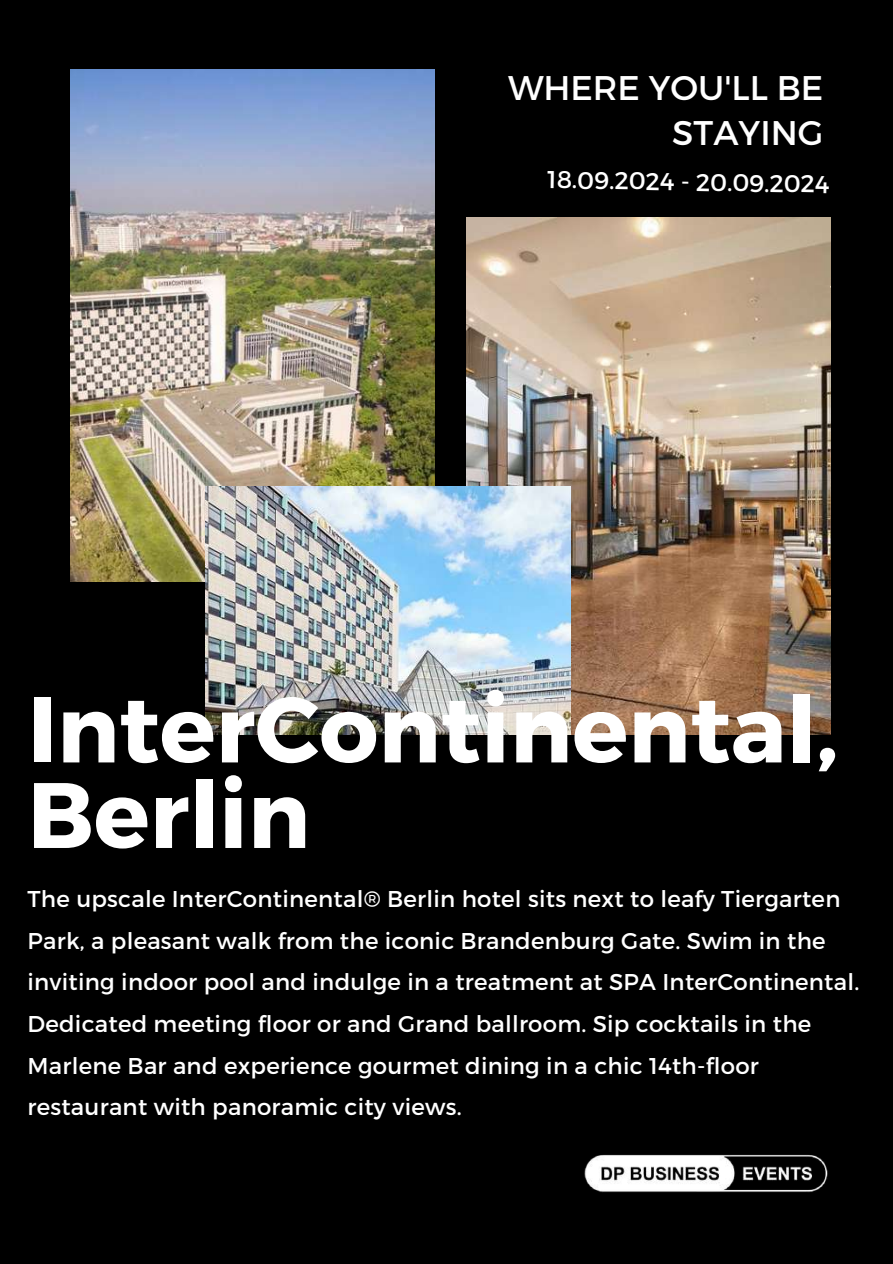
<style>
.page{position:relative;width:893px;height:1264px;background:#fff}
.page>*{position:absolute;margin:0;border:0;box-sizing:border-box;transform-origin:0 0}
.t1{font:700 92.7px/85.5px "Montserrat";color:#fff}
.t2{font:34.2px/45px "Montserrat";color:#fff;text-align:right}
.t3{font:24.3px "Montserrat";color:#fff}
.t4{font:22.8px/41.7px "Montserrat";letter-spacing:.01em;color:#fff}
</style>
<div class="page">
<div style="left:0;top:0;width:892px;height:1263px;background:#000"></div>
<img style="left:466px;top:218px;width:364px;height:516px">
<img style="left:70px;top:70px;width:365px;height:512px">
<img style="left:206px;top:487px;width:364px;height:247px">
<img style="left:584px;top:1154px;width:244px;height:39px">
<h2 class="t2" style="left:508px;top:64px;width:317px">WHERE YOU'LL BE<br>STAYING</h2>
<p class="t3" style="left:547px;top:163px;width:284px;rotate:1deg">18.09.2024 - 20.09.2024</p>
<h1 class="t1" style="left:28px;top:682px;width:812px">InterContinental,<br>Berlin</h1>
<p class="t4" style="left:28px;top:877px;width:833px">The upscale InterContinental® Berlin hotel sits next to leafy Tiergarten Park, a pleasant walk from the iconic Brandenburg Gate. Swim in the inviting indoor pool and indulge in a treatment at SPA InterContinental.<br>Dedicated meeting floor or and Grand ballroom. Sip cocktails in the Marlene Bar and experience gourmet dining in a chic 14th-floor restaurant with panoramic city views.</p>
</div>
